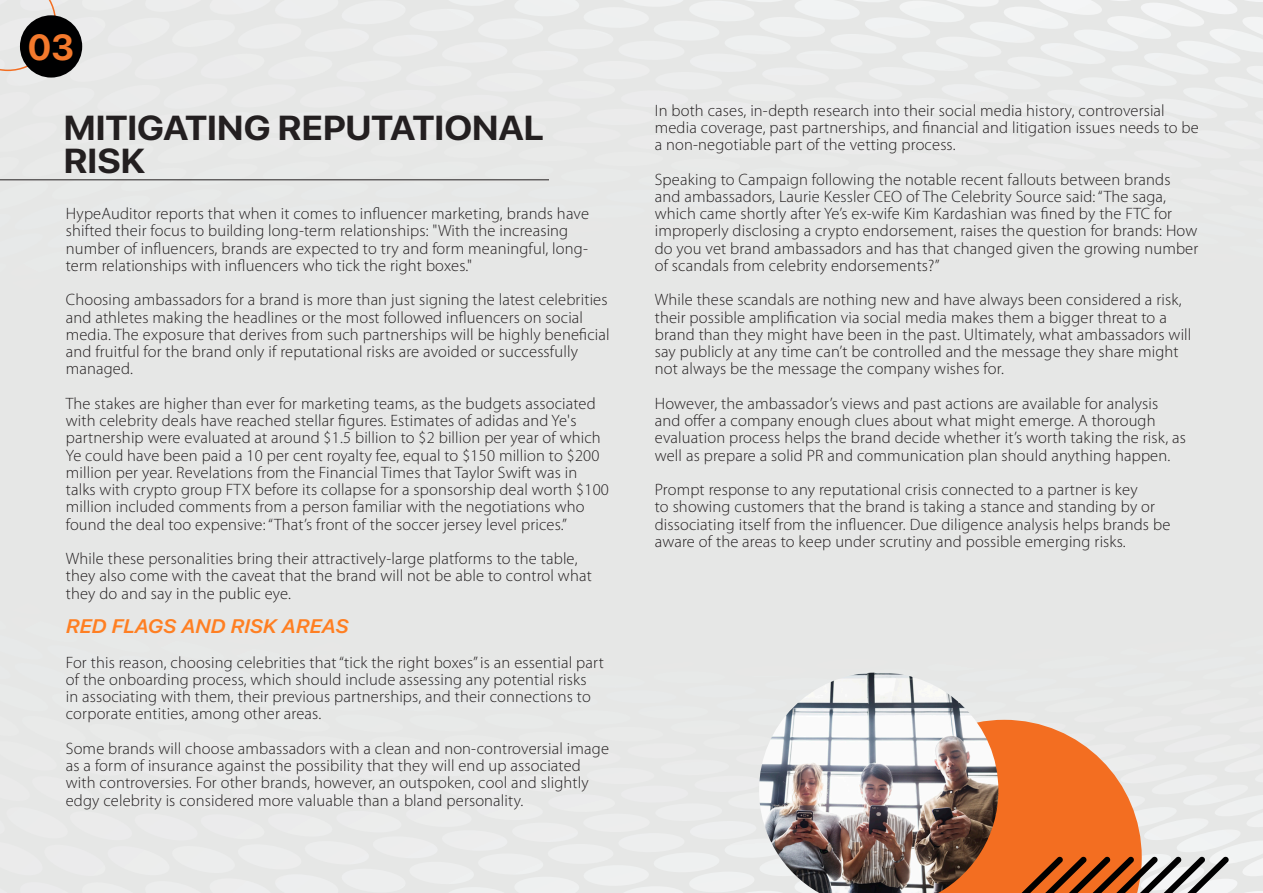
<style>
.page{position:relative;width:1263px;height:893px;background:#e6e7e6}
.page>*{position:absolute;margin:0;border:0;box-sizing:border-box;transform-origin:0 0}
.t1{font:700 36px "SF Pro Display";color:#f4792c}
.PICTURE_CAPTION_2{font:700 34.5px/33px "SF Pro Display";letter-spacing:-.005em;color:#231f20;scale:1.07 1}
.BODY_COPY_2{font:italic 600 19.5px "SF Pro Display";letter-spacing:.01em;color:#ff7f22;scale:1.08 1}
.BODY_COPY_2-2{font:300 16.5px/17.2px "Myriad Pro";letter-spacing:.01em;color:#231f20}
</style>
<div class="page">
<svg style="left:562px;top:672px;width:701px;height:221px"></svg>
<svg style="left:0;top:0;width:1263px;height:181px"></svg>
<div style="left:20px;top:15px;width:62px;height:63px;background:#000001;border-radius:50%"></div>
<p class="t1" style="left:28px;top:26px;width:48px">03</p>
<p class="PICTURE_CAPTION_2" style="left:64px;top:111px;width:450px">MITIGATING REPUTATIONAL<br>RISK</p>
<p class="BODY_COPY_2-2" style="left:66px;top:205px;width:525px">HypeAuditor reports that when it comes to influencer marketing, brands have shifted their focus to building long-term relationships: "With the increasing number of influencers, brands are expected to try and form meaningful, long&shy;term relationships with influencers who tick the right boxes."</p>
<p class="BODY_COPY_2-2" style="left:66px;top:291px;width:545px">Choosing ambassadors for a brand is more than just signing the latest celebrities and athletes making the headlines or the most followed influencers on social media. The exposure that derives from such partnerships will be highly beneficial and fruitful for the brand only if reputational risks are avoided or successfully managed.</p>
<p class="BODY_COPY_2-2" style="left:66px;top:395px;width:545px">The stakes are higher than ever for marketing teams, as the budgets associated with celebrity deals have reached stellar figures. Estimates of adidas and Ye's partnership were evaluated at around $1.5 billion to $2 billion per year of which Ye could have been paid a 10 per cent royalty fee, equal to $150 million to $200 million per year. Revelations from the Financial Times that Taylor Swift was in talks with crypto group FTX before its collapse for a sponsorship deal worth $100 million included comments from a person familiar with the negotiations who found the deal too expensive: “That’s front of the soccer jersey level prices.”</p>
<p class="BODY_COPY_2-2" style="left:66px;top:550px;width:527px">While these personalities bring their attractively-large platforms to the table, they also come with the caveat that the brand will not be able to control what they do and say in the public eye.</p>
<p class="BODY_COPY_2" style="left:66px;top:612px;width:263px">RED FLAGS AND RISK AREAS</p>
<p class="BODY_COPY_2-2" style="left:66px;top:653px;width:539px">For this reason, choosing celebrities that “tick the right boxes” is an essential part of the onboarding process, which should include assessing any potential risks<br>in associating with them, their previous partnerships, and their connections to corporate entities, among other areas.</p>
<p class="BODY_COPY_2-2" style="left:66px;top:740px;width:545px">Some brands will choose ambassadors with a clean and non-controversial image as a form of insurance against the possibility that they will end up associated with controversies. For other brands, however, an outspoken, cool and slightly edgy celebrity is considered more valuable than a bland personality.</p>
<p class="BODY_COPY_2-2" style="left:655px;top:101px;width:546px">In both cases, in-depth research into their social media history, controversial media coverage, past partnerships, and financial and litigation issues needs to be a non-negotiable part of the vetting process.</p>
<p class="BODY_COPY_2-2" style="left:655px;top:170px;width:545px">Speaking to Campaign following the notable recent fallouts between brands and ambassadors, Laurie Kessler CEO of The Celebrity Source said: “The saga, which came shortly after Ye’s ex-wife Kim Kardashian was fined by the FTC for improperly disclosing a crypto endorsement, raises the question for brands: How do you vet brand ambassadors and has that changed given the growing number of scandals from celebrity endorsements?”</p>
<p class="BODY_COPY_2-2" style="left:655px;top:291px;width:538px">While these scandals are nothing new and have always been considered a risk, their possible amplification via social media makes them a bigger threat to a brand than they might have been in the past. Ultimately, what ambassadors will say publicly at any time can’t be controlled and the message they share might not always be the message the company wishes for.</p>
<p class="BODY_COPY_2-2" style="left:655px;top:395px;width:533px">However, the ambassador’s views and past actions are available for analysis and offer a company enough clues about what might emerge. A thorough evaluation process helps the brand decide whether it’s worth taking the risk, as well as prepare a solid PR and communication plan should anything happen.</p>
<p class="BODY_COPY_2-2" style="left:655px;top:481px;width:517px">Prompt response to any reputational crisis connected to a partner is key<br>to showing customers that the brand is taking a stance and standing by or dissociating itself from the influencer. Due diligence analysis helps brands be aware of the areas to keep under scrutiny and possible emerging risks.</p>
</div>
